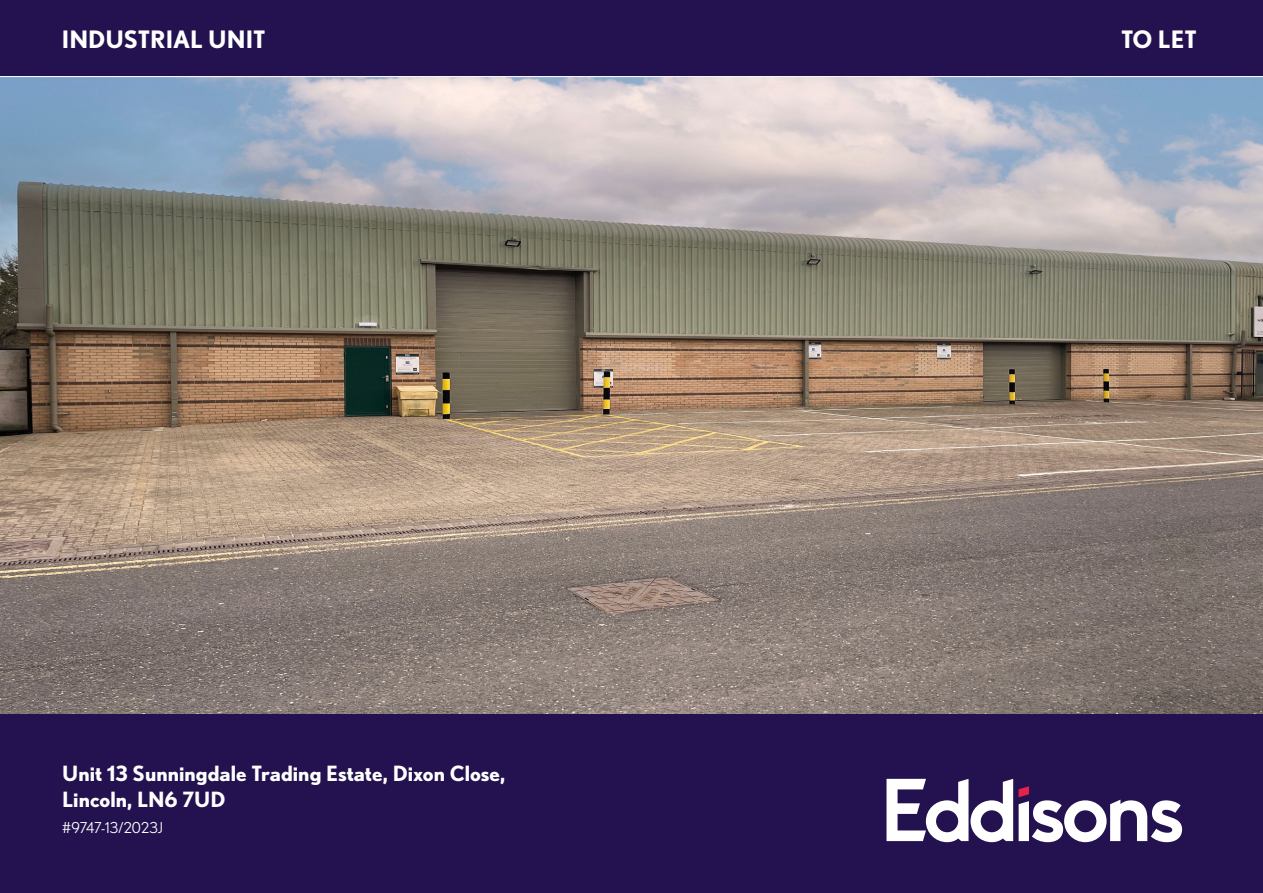
<style>
.page{position:relative;width:1263px;height:893px;background:#fff}
.page>*{position:absolute;margin:0;border:0;box-sizing:border-box;transform-origin:0 0}
.t1{font:700 24px "Nobel";color:#fff}
.t2{font:700 21px/25.2px "Nobel";color:#fff}
.t3{font:15px "Nobel";letter-spacing:-.005em;color:#fff}
</style>
<div class="page">
<img style="left:0;top:77px;width:1263px;height:637px">
<div style="left:0;top:714px;width:1263px;height:179px;background:#23124f"></div>
<svg style="left:886px;top:779px;width:127px;height:63px"></svg>
<svg style="left:1019px;top:786px;width:163px;height:56px"></svg>
<div style="left:0;top:0;width:1263px;height:76px;background:#23124f"></div>
<p class="t1" style="left:62px;top:25px;width:205px">INDUSTRIAL UNIT</p>
<p class="t1" style="left:1121px;top:25px;width:77px">TO LET</p>
<p class="t2" style="left:62px;top:761px;width:445px">Unit 13 Sunningdale Trading Estate, Dixon Close,<br>Lincoln, LN6 7UD</p>
<p class="t3" style="left:62px;top:819px;width:102px">#9747-13/2023J</p>
</div>
